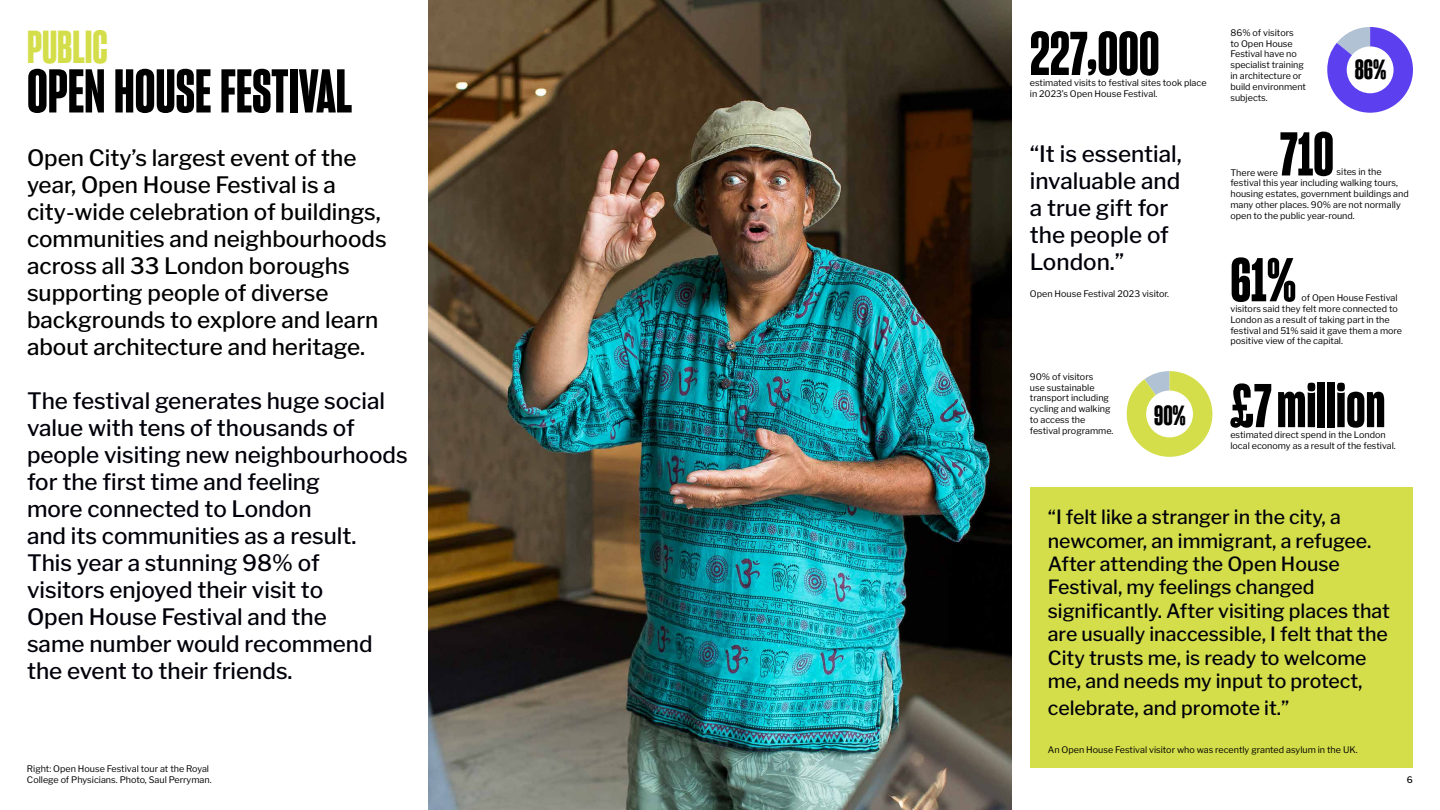
<style>
.page{position:relative;width:1440px;height:810px;background:#fff}
.page>*{position:absolute;margin:0;border:0;box-sizing:border-box;transform-origin:0 0}
.t1{font:60px "Sharp Grotesk Bold 12";color:#000}
.t2{font:45px "Sharp Grotesk Bold 12";color:#d4de4a}
.t3{font:27px "Sharp Grotesk Bold 12";color:#000}
.t4{font:100 22.5px/27px "Libre Franklin";color:#00000a}
.t5{font:100 22.5px/27px "Libre Franklin";color:#000}
.t6{font:100 19.5px/23.4px "Libre Franklin";color:#00000a}
.t7{font:100 9px/10.8px "Libre Franklin";color:#000}
</style>
<div class="page">
<svg style="left:1327px;top:27px;width:86px;height:86px"></svg>
<div style="left:1347px;top:46px;width:47px;height:47px;background:#fff;border-radius:50%"></div>
<img style="left:428px;top:0;width:584px;height:810px">
<svg style="left:1127px;top:371px;width:85px;height:86px"></svg>
<div style="left:1146px;top:391px;width:47px;height:46px;background:#fff;border-radius:50%"></div>
<div style="left:1030px;top:488px;width:383px;height:280px;background:#d4de4a"></div>
<h2 class="t2" style="left:27px;top:18px;width:82px">PUBLIC</h2>
<h1 class="t1" style="left:27px;top:53px;width:327px">OPEN HOUSE FESTIVAL</h1>
<p class="t5" style="left:27px;top:143px;width:361px">Open City’s largest event of the year, Open House Festival is a city-wide celebration of buildings, communities and neighbourhoods across all 33 London boroughs supporting people of diverse backgrounds to explore and learn about architecture and heritage.</p>
<p class="t4" style="left:27px;top:386px;width:382px">The festival generates huge social value with tens of thousands of people visiting new neighbourhoods for the first time and feeling<br>more connected to London<br>and its communities as a result.<br>This year a stunning 98% of<br>visitors enjoyed their visit to<br>Open House Festival and the<br>same number would recommend the event to their friends.</p>
<p class="t7" style="left:27px;top:763px;width:186px">Right: Open House Festival tour at the Royal<br>College of Physicians. Photo, Saul Perryman.</p>
<h1 class="t1" style="left:1030px;top:15px;width:131px">227,000</h1>
<p class="t7" style="left:1030px;top:76px;width:178px">estimated visits to festival sites took place in 2023’s Open House Festival.</p>
<h3 class="t4" style="left:1030px;top:138px;width:153px">“It is essential, invaluable and a true gift for the people of<br>London.”</h3>
<p class="t7" style="left:1030px;top:287px;width:141px">Open House Festival 2023 visitor.</p>
<p class="t7" style="left:1030px;top:370px;width:85px">90% of visitors<br>use sustainable transport including cycling and walking to access the festival programme.</p>
<h3 class="t3" style="left:1154px;top:398px;width:33px">90%</h3>
<p class="t7" style="left:1230px;top:26px;width:77px">86% of visitors<br>to Open House<br>Festival have no specialist training in architecture or build environment subjects.</p>
<h3 class="t3" style="left:1355px;top:52px;width:33px">86%</h3>
<h1 class="t1" style="left:1280px;top:116px;width:55px">710</h1>
<p class="t7" style="left:1230px;top:166px;width:180px;text-indent:106px">sites in the festival this year including walking tours, housing estates, government buildings and many other places. 90% are not normally open to the public year-round.</p>
<h1 class="t1" style="left:1230px;top:242px;width:67px">61%</h1>
<p class="t7" style="left:1230px;top:166px;width:49px">There were</p>
<p class="t7" style="left:1230px;top:292px;width:173px;text-indent:71px">of Open House Festival visitors said they felt more connected to London as a result of taking part in the festival and 51% said it gave them a more positive view of the capital.</p>
<h1 class="t1" style="left:1230px;top:367px;width:157px">£7 million</h1>
<p class="t7" style="left:1230px;top:428px;width:167px">estimated direct spend in the London local economy as a result of the festival.</p>
<p class="t6" style="left:1048px;top:504px;width:344px">“I felt like a stranger in the city, a newcomer, an immigrant, a refugee.<br>After attending the Open House Festival, my feelings changed significantly. After visiting places that are usually inaccessible, I felt that the City trusts me, is ready to welcome me, and needs my input to protect,</p>
<h3 class="t6" style="left:1048px;top:694px;width:243px">celebrate, and promote it.”</h3>
<p class="t7" style="left:1048px;top:743px;width:311px">An Open House Festival visitor who was recently granted asylum in the UK.</p>
<p class="t7" style="left:1407px;top:773px;width:8px">6</p>
</div>
